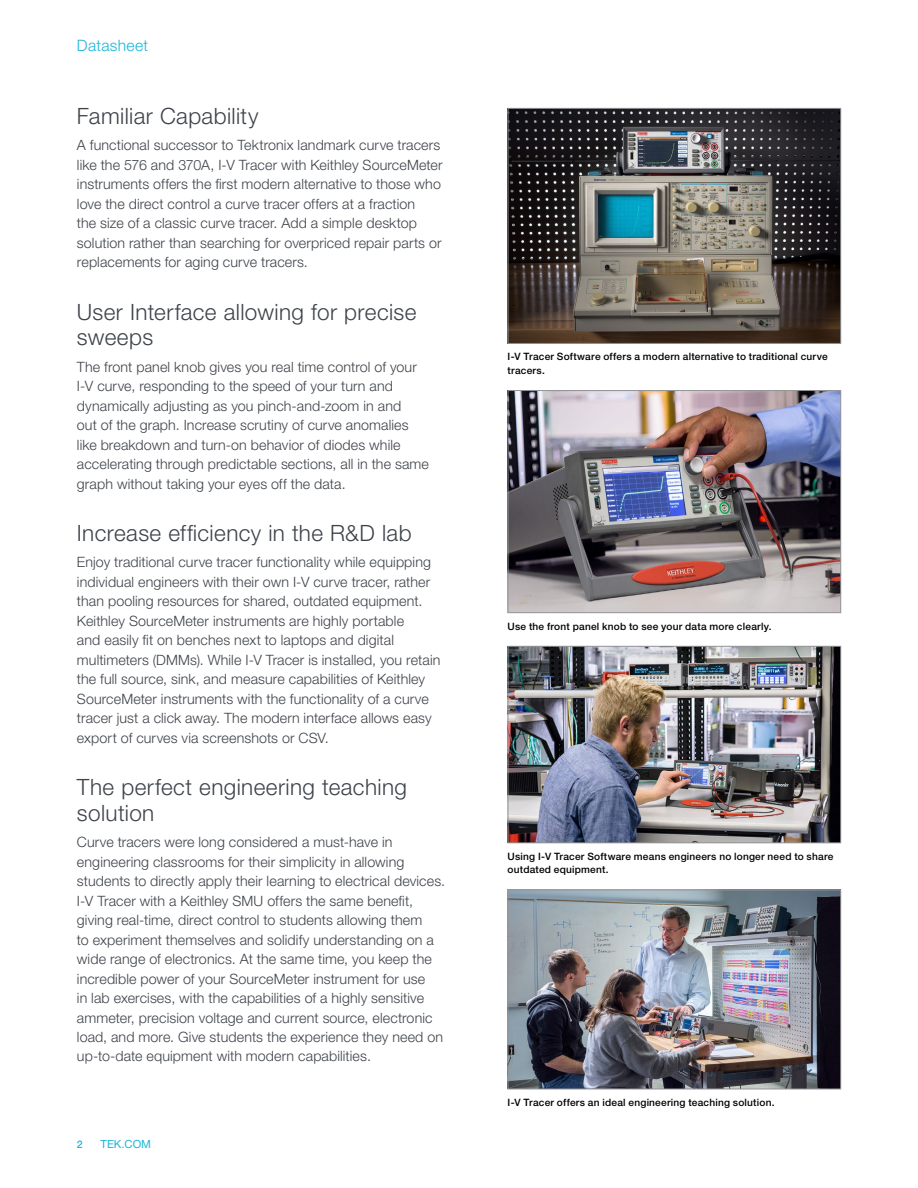
<style>
.page{position:relative;width:918px;height:1188px;background:#fff}
.page>*{position:absolute;margin:0;border:0;box-sizing:border-box;transform-origin:0 0}
.t1{font:300 22.5px/25.5px "Helvetica Neue LT Std";letter-spacing:.015em;color:#3e434a}
.t2{font:300 15.75px "Helvetica Neue LT Std";letter-spacing:.02em;color:#1cb5d8}
.t3{font:300 14.25px/19.5px "Helvetica Neue LT Std";letter-spacing:.01em;color:#3e434a}
.t4{font:11.25px "Helvetica Neue LT Std";color:#1cb5d8}
.t5{font:500 10.5px "Helvetica Neue LT Std";color:#1cb5d8}
.t6{font:500 10.2px/13.5px "Helvetica Neue LT Std";letter-spacing:.02em;color:#000}
</style>
<div class="page">
<img style="left:510px;top:110px;width:329px;height:232px">
<div style="left:508px;top:108px;width:333px;height:236px;border:1px solid #939598"></div>
<img style="left:510px;top:392px;width:329px;height:219px">
<div style="left:508px;top:390px;width:333px;height:223px;border:1px solid #939598"></div>
<img style="left:510px;top:648px;width:329px;height:193px">
<div style="left:508px;top:646px;width:333px;height:197px;border:1px solid #939598"></div>
<img style="left:510px;top:892px;width:329px;height:195px">
<div style="left:508px;top:890px;width:333px;height:199px;border:1px solid #939598"></div>
<p class="t2" style="left:77px;top:36px;width:73px">Datasheet</p>
<h1 class="t1" style="left:77px;top:103px;width:183px">Familiar Capability</h1>
<p class="t3" style="left:77px;top:135px;width:367px">A functional successor to Tektronix landmark curve tracers like the 576 and 370A, I-V Tracer with Keithley SourceMeter instruments offers the first modern alternative to those who love the direct control a curve tracer offers at a fraction<br>the size of a classic curve tracer. Add a simple desktop solution rather than searching for overpriced repair parts or replacements for aging curve tracers.</p>
<h1 class="t1" style="left:77px;top:299px;width:341px">User Interface allowing for precise sweeps</h1>
<p class="t3" style="left:77px;top:356px;width:354px">The front panel knob gives you real time control of your I-V curve, responding to the speed of your turn and dynamically adjusting as you pinch-and-zoom in and<br>out of the graph. Increase scrutiny of curve anomalies like breakdown and turn-on behavior of diodes while accelerating through predictable sections, all in the same graph without taking your eyes off the data.</p>
<h1 class="t1" style="left:77px;top:520px;width:336px">Increase efficiency in the R&amp;D lab</h1>
<p class="t3" style="left:77px;top:552px;width:365px">Enjoy traditional curve tracer functionality while equipping individual engineers with their own I-V curve tracer, rather than pooling resources for shared, outdated equipment.<br>Keithley SourceMeter instruments are highly portable<br>and easily fit on benches next to laptops and digital multimeters (DMMs). While I-V Tracer is installed, you retain the full source, sink, and measure capabilities of Keithley SourceMeter instruments with the functionality of a curve tracer just a click away. The modern interface allows easy export of curves via screenshots or CSV.</p>
<h1 class="t1" style="left:77px;top:774px;width:332px">The perfect engineering teaching solution</h1>
<p class="t3" style="left:77px;top:832px;width:370px">Curve tracers were long considered a must-have in engineering classrooms for their simplicity in allowing students to directly apply their learning to electrical devices.<br>I-V Tracer with a Keithley SMU offers the same benefit, giving real-time, direct control to students allowing them<br>to experiment themselves and solidify understanding on a wide range of electronics. At the same time, you keep the incredible power of your SourceMeter instrument for use<br>in lab exercises, with the capabilities of a highly sensitive ammeter, precision voltage and current source, electronic load, and more. Give students the experience they need on up-to-date equipment with modern capabilities.</p>
<p class="t5" style="left:77px;top:1138px;width:7px">2</p>
<p class="t4" style="left:101px;top:1138px;width:52px">TEK.COM</p>
<p class="t6" style="left:508px;top:350px;width:322px">I-V Tracer Software offers a modern alternative to traditional curve tracers.</p>
<p class="t6" style="left:508px;top:619px;width:265px">Use the front panel knob to see your data more clearly.</p>
<p class="t6" style="left:508px;top:849px;width:327px">Using I-V Tracer Software means engineers no longer need to share outdated equipment.</p>
<p class="t6" style="left:508px;top:1095px;width:268px">I-V Tracer offers an ideal engineering teaching solution.</p>
</div>
